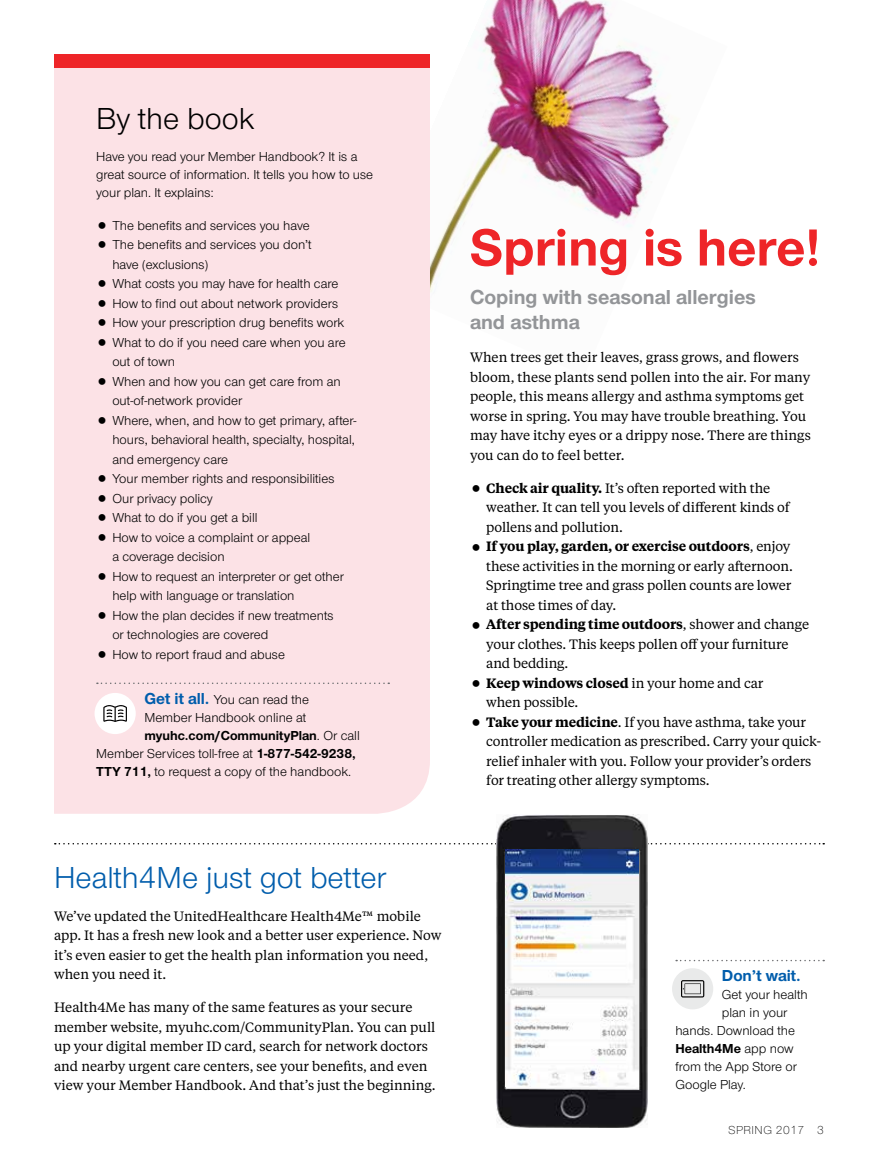
<style>
.page{position:relative;width:878px;height:1161px;background:#fff}
.page>*{position:absolute;margin:0;border:0;box-sizing:border-box;transform-origin:0 0}
.t1{font:700 54px "UHC Sans";color:#ee2528}
.t2{font:31.5px "UHC Sans";color:#005dac}
.t3{font:31.5px "UHC Sans";color:#000}
.t4{font:700 21px/25.2px "UHC Sans";color:#939598}
.t5{font:700 16.5px "UHC Sans";color:#005dac}
.t6{font:13.5px/19.5px "UHC Serif Text";color:#000}
.t7{font:13.5px/19.5px "UHC Sans";color:#000}
.t8{font:700 13.5px "UHC Sans";color:#000}
.t9{font:300 12px "UHC Sans";letter-spacing:.04em;color:#000}
.s1{font-weight:600}
.s2{font-weight:700;font-size:16.5px;color:#005dac}
.s3{font-weight:400}
.s4{font-weight:700}
</style>
<div class="page">
<img style="left:430px;top:0;width:249px;height:292px">
<div style="left:54px;top:68px;width:376px;height:746px;background:#fce2e6"></div>
<div style="left:54px;top:54px;width:376px;height:14px;background:#ee2528"></div>
<svg style="left:647px;top:843px;width:177px;height:1px"></svg>
<svg style="left:55px;top:843px;width:441px;height:1px"></svg>
<img style="left:496px;top:815px;width:151px;height:313px">
<img style="left:505px;top:849px;width:133px;height:238px">
<svg style="left:97px;top:683px;width:292px;height:1px"></svg>
<div style="left:94px;top:693px;width:42px;height:41px;background:#fff;border-radius:50%"></div>
<svg style="left:103px;top:705px;width:24px;height:17px"></svg>
<svg style="left:676px;top:960px;width:148px;height:1px"></svg>
<div style="left:672px;top:968px;width:41px;height:41px;background:#e9eaea;border-radius:50%"></div>
<svg style="left:681px;top:980px;width:23px;height:18px"></svg>
<h2 class="t3" style="left:96px;top:98px;width:160px">By the book</h2>
<p class="t7" style="left:96px;top:147px;width:278px;line-height:18px">Have you read your Member Handbook? It is a great source of information. It tells you how to use your plan. It explains:</p>
<p class="t7" style="left:112px;top:215px;width:245px">The benefits and services you have<br>The benefits and services you don’t<br>have (exclusions)<br>What costs you may have for health care<br>How to find out about network providers<br>How your prescription drug benefits work<br>What to do if you need care when you are out of town<br>When and how you can get care from an out-of-network provider<br>Where, when, and how to get primary, after&shy;hours, behavioral health, specialty, hospital, and emergency care<br>Your member rights and responsibilities<br>Our privacy policy<br>What to do if you get a bill<br>How to voice a complaint or appeal<br>a coverage decision<br>How to request an interpreter or get other help with language or translation<br>How the plan decides if new treatments<br>or technologies are covered<br>How to report fraud and abuse</p>
<h1 class="t1" style="left:470px;top:211px;width:352px">Spring is here!</h1>
<h3 class="t4" style="left:470px;top:284px;width:287px">Coping with seasonal allergies and asthma</h3>
<p class="t6" style="left:470px;top:347px;width:342px">When trees get their leaves, grass grows, and flowers bloom, these plants send pollen into the air. For many people, this means allergy and asthma symptoms get worse in spring. You may have trouble breathing. You may have itchy eyes or a drippy nose. There are things you can do to feel better.</p>
<p class="t6" style="left:486px;top:478px;width:336px"><span class="s1">Check air quality.</span> It’s often reported with the weather. It can tell you levels of different kinds of pollens and pollution.<br><span class="s1">If you play, garden, or exercise outdoors</span>, enjoy these activities in the morning or early afternoon.<br>Springtime tree and grass pollen counts are lower<br>at those times of day.<br><span class="s1">After spending time outdoors</span>, shower and change your clothes. This keeps pollen off your furniture<br>and bedding.<br><span class="s1">Keep windows closed</span> in your home and car<br>when possible.<br><span class="s1">Take your medicine</span>. If you have asthma, take your controller medication as prescribed. Carry your quick&shy;relief inhaler with you. Follow your provider’s orders for treating other allergy symptoms.</p>
<p class="t7" style="left:144px;top:689px;width:166px"><span class="s2">Get it all.</span> You can read the</p>
<p class="t7" style="left:144px;top:707px;width:164px">Member Handbook online at</p>
<p class="t8" style="left:144px;top:726px;width:217px">myuhc.com/CommunityPlan<span class="s3">. Or call</span></p>
<p class="t7" style="left:96px;top:743px;width:261px">Member Services toll-free at <span class="s4">1-877-542-9238,</span></p>
<p class="t7" style="left:96px;top:761px;width:256px"><span class="s4">TTY 711,</span> to request a copy of the handbook.</p>
<h2 class="t2" style="left:54px;top:857px;width:334px">Health4Me just got better</h2>
<p class="t6" style="left:54px;top:906px;width:389px">We’ve updated the UnitedHealthcare Health4Me™ mobile app. It has a fresh new look and a better user experience. Now it’s even easier to get the health plan information you need, when you need it.</p>
<p class="t6" style="left:54px;top:997px;width:383px">Health4Me has many of the same features as your secure member website, myuhc.com/CommunityPlan. You can pull up your digital member ID card, search for network doctors and nearby urgent care centers, see your benefits, and even view your Member Handbook. And that’s just the beginning.</p>
<p class="t5" style="left:721px;top:964px;width:80px">Don’t wait.</p>
<p class="t7" style="left:721px;top:984px;width:87px">Get your health</p>
<p class="t7" style="left:721px;top:1002px;width:67px">plan in your</p>
<p class="t7" style="left:675px;top:1020px;width:121px">hands. Download the</p>
<p class="t8" style="left:675px;top:1039px;width:120px">Health4Me <span class="s3">app now</span></p>
<p class="t7" style="left:675px;top:1056px;width:123px">from the App Store or</p>
<p class="t7" style="left:675px;top:1074px;width:72px">Google Play.</p>
<p class="t9" style="left:728px;top:1122px;width:97px">SPRING 2017 3</p>
</div>
